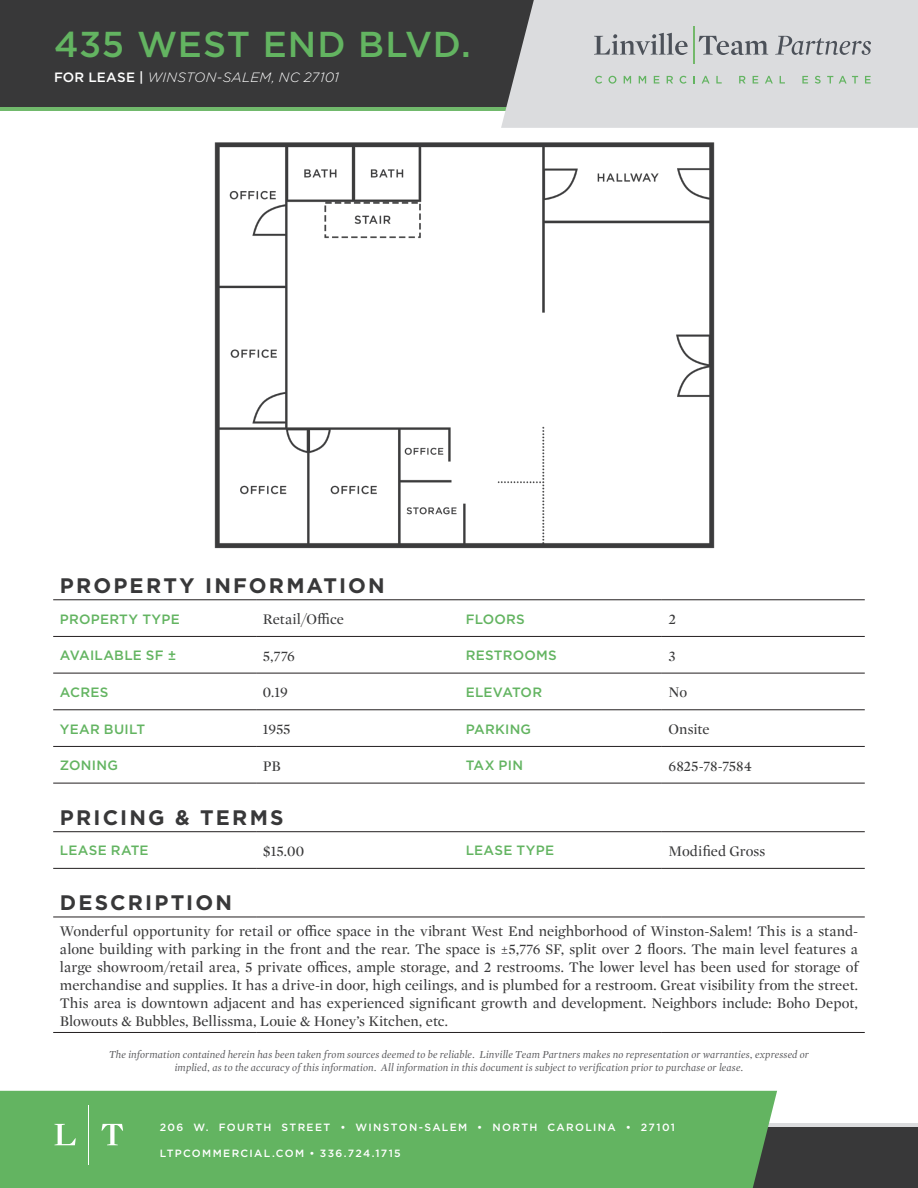
<style>
.page{position:relative;width:918px;height:1188px;background:#fff}
.page>*{position:absolute;margin:0;border:0;box-sizing:border-box;transform-origin:0 0}
.t1{font:500 36px "Gotham";letter-spacing:.02em;color:#63b461}
.t2{font:700 21px "Gotham";letter-spacing:.105em;color:#383839}
.t3{font:15px/18px "Mercury Display";letter-spacing:-.005em;color:#383839;text-align:justify}
.t4{font:15px "Mercury Display";letter-spacing:.015em;color:#383839}
.t5{font:500 13.5px "Gotham";letter-spacing:.02em;color:#63b461}
.t6{font:italic 300 13.5px "Gotham";letter-spacing:.02em;color:#fff}
.t7{font:italic 10.95px/13.5px "Mercury Display";letter-spacing:.015em;color:#5f5f62;text-align:center}
.t8{font:500 10.5px "Gotham";letter-spacing:.125em;color:#fff}
.s1{font-weight:500;font-style:normal}
</style>
<div class="page">
<div style="left:0;top:1123px;width:918px;height:65px;background:#383839"></div>
<div style="left:0;top:0;width:918px;height:110px;background:#383839"></div>
<hr style="left:0;top:107px;width:918px;height:3px;background:#71b96c">
<div style="left:501px;top:0;width:417px;height:128px;background:#dbdcde"></div>
<svg style="left:594px;top:33px;width:94px;height:22px;background:#b1b3b7"></svg>
<hr style="left:693px;top:26px;width:1px;height:38px;background:#73b86a">
<svg style="left:699px;top:36px;width:69px;height:19px"></svg>
<svg style="left:775px;top:36px;width:96px;height:19px;background:#b5b7ba"></svg>
<svg style="left:595px;top:76px;width:7px;height:8px"></svg>
<svg style="left:608px;top:76px;width:8px;height:8px"></svg>
<svg style="left:624px;top:76px;width:7px;height:8px"></svg>
<svg style="left:639px;top:76px;width:7px;height:8px"></svg>
<svg style="left:654px;top:76px;width:5px;height:8px"></svg>
<svg style="left:667px;top:76px;width:6px;height:8px"></svg>
<svg style="left:680px;top:76px;width:7px;height:8px"></svg>
<svg style="left:693px;top:76px;width:2px;height:8px"></svg>
<svg style="left:702px;top:76px;width:8px;height:8px"></svg>
<svg style="left:716px;top:76px;width:6px;height:8px"></svg>
<svg style="left:739px;top:76px;width:7px;height:8px"></svg>
<svg style="left:753px;top:76px;width:5px;height:8px"></svg>
<svg style="left:765px;top:76px;width:8px;height:8px"></svg>
<svg style="left:780px;top:76px;width:5px;height:8px"></svg>
<svg style="left:802px;top:76px;width:6px;height:8px"></svg>
<svg style="left:815px;top:76px;width:6px;height:8px"></svg>
<svg style="left:827px;top:76px;width:6px;height:8px"></svg>
<svg style="left:839px;top:76px;width:19px;height:8px"></svg>
<svg style="left:865px;top:76px;width:6px;height:8px"></svg>
<hr style="left:0;top:1123px;width:918px;height:3px;background:#dbdcde">
<div style="left:0;top:1091px;width:777px;height:97px;background:#63b461"></div>
<svg style="left:54px;top:1124px;width:22px;height:21px"></svg>
<hr style="left:88px;top:1105px;width:1px;height:59px;background:#fff">
<svg style="left:102px;top:1124px;width:21px;height:21px"></svg>
<img style="left:214px;top:122px;width:532px;height:427px">
<hr style="left:53px;top:636px;width:203px;height:1px;background:#231f20">
<hr style="left:256px;top:636px;width:203px;height:1px;background:#231f20">
<hr style="left:459px;top:636px;width:203px;height:1px;background:#231f20">
<hr style="left:662px;top:636px;width:203px;height:1px;background:#231f20">
<hr style="left:53px;top:673px;width:203px;height:1px;background:#231f20">
<hr style="left:256px;top:673px;width:203px;height:1px;background:#231f20">
<hr style="left:459px;top:673px;width:203px;height:1px;background:#231f20">
<hr style="left:662px;top:673px;width:203px;height:1px;background:#231f20">
<hr style="left:53px;top:746px;width:203px;height:1px;background:#231f20">
<hr style="left:256px;top:746px;width:203px;height:1px;background:#231f20">
<hr style="left:459px;top:746px;width:203px;height:1px;background:#231f20">
<hr style="left:662px;top:746px;width:203px;height:1px;background:#231f20">
<hr style="left:53px;top:783px;width:203px;height:1px;background:#231f20">
<hr style="left:256px;top:783px;width:203px;height:1px;background:#231f20">
<hr style="left:459px;top:783px;width:203px;height:1px;background:#231f20">
<hr style="left:662px;top:783px;width:203px;height:1px;background:#231f20">
<hr style="left:53px;top:868px;width:203px;height:1px;background:#231f20">
<hr style="left:256px;top:868px;width:203px;height:1px;background:#231f20">
<hr style="left:459px;top:868px;width:203px;height:1px;background:#231f20">
<hr style="left:662px;top:868px;width:203px;height:1px;background:#231f20">
<hr style="left:53px;top:917px;width:203px;height:1px;background:#231f20">
<hr style="left:256px;top:917px;width:203px;height:1px;background:#231f20">
<hr style="left:459px;top:917px;width:203px;height:1px;background:#231f20">
<hr style="left:662px;top:917px;width:203px;height:1px;background:#231f20">
<hr style="left:53px;top:1032px;width:203px;height:1px;background:#231f20">
<hr style="left:256px;top:1032px;width:203px;height:1px;background:#231f20">
<hr style="left:459px;top:1032px;width:203px;height:1px;background:#231f20">
<hr style="left:662px;top:1032px;width:203px;height:1px;background:#231f20">
<hr style="left:53px;top:599px;width:203px;height:1px;background:#231f20">
<hr style="left:256px;top:599px;width:203px;height:1px;background:#231f20">
<hr style="left:459px;top:599px;width:203px;height:1px;background:#231f20">
<hr style="left:662px;top:599px;width:203px;height:1px;background:#231f20">
<hr style="left:53px;top:709px;width:203px;height:1px;background:#231f20">
<hr style="left:256px;top:709px;width:203px;height:1px;background:#231f20">
<hr style="left:459px;top:709px;width:203px;height:1px;background:#231f20">
<hr style="left:662px;top:709px;width:203px;height:1px;background:#231f20">
<hr style="left:53px;top:831px;width:203px;height:1px;background:#231f20">
<hr style="left:256px;top:831px;width:203px;height:1px;background:#231f20">
<hr style="left:459px;top:831px;width:203px;height:1px;background:#231f20">
<hr style="left:662px;top:831px;width:203px;height:1px;background:#231f20">
<h1 class="t1" style="left:54px;top:20px;width:418px">435 WEST END BLVD.</h1>
<p class="t6" style="left:54px;top:68px;width:287px"><span class="s1">FOR LEASE |</span> WINSTON-SALEM, NC 27101</p>
<p class="t2" style="left:60px;top:572px;width:326px">PROPERTY INFORMATION</p>
<p class="t5" style="left:60px;top:610px;width:121px">PROPERTY TYPE</p>
<p class="t4" style="left:263px;top:609px;width:83px">Retail/Office</p>
<p class="t5" style="left:466px;top:610px;width:61px">FLOORS</p>
<p class="t3" style="left:669px;top:610px;width:9px">2</p>
<p class="t5" style="left:60px;top:647px;width:118px">AVAILABLE SF ±</p>
<p class="t3" style="left:263px;top:646px;width:34px">5,776</p>
<p class="t5" style="left:466px;top:647px;width:93px">RESTROOMS</p>
<p class="t3" style="left:669px;top:646px;width:9px">3</p>
<p class="t5" style="left:60px;top:683px;width:50px">ACRES</p>
<p class="t3" style="left:263px;top:683px;width:26px">0.19</p>
<p class="t5" style="left:466px;top:683px;width:78px">ELEVATOR</p>
<p class="t3" style="left:669px;top:683px;width:20px">No</p>
<p class="t5" style="left:60px;top:720px;width:87px">YEAR BUILT</p>
<p class="t3" style="left:263px;top:720px;width:29px">1955</p>
<p class="t5" style="left:466px;top:720px;width:67px">PARKING</p>
<p class="t3" style="left:669px;top:720px;width:43px">Onsite</p>
<p class="t5" style="left:60px;top:757px;width:60px">ZONING</p>
<p class="t3" style="left:263px;top:756px;width:19px">PB</p>
<p class="t5" style="left:466px;top:757px;width:59px">TAX PIN</p>
<p class="t3" style="left:669px;top:756px;width:85px">6825-78-7584</p>
<p class="t2" style="left:60px;top:804px;width:225px">PRICING &amp; TERMS</p>
<p class="t5" style="left:60px;top:842px;width:90px">LEASE RATE</p>
<p class="t3" style="left:263px;top:842px;width:43px">$15.00</p>
<p class="t5" style="left:466px;top:842px;width:90px">LEASE TYPE</p>
<p class="t3" style="left:669px;top:842px;width:98px">Modified Gross</p>
<p class="t2" style="left:60px;top:889px;width:174px">DESCRIPTION</p>
<p class="t3" style="left:60px;top:921px;width:800px">Wonderful opportunity for retail or office space in the vibrant West End neighborhood of Winston-Salem! This is a stand&shy;alone building with parking in the front and the rear. The space is ±5,776 SF, split over 2 floors. The main level features a large showroom/retail area, 5 private offices, ample storage, and 2 restrooms. The lower level has been used for storage of merchandise and supplies. It has a drive-in door, high ceilings, and is plumbed for a restroom. Great visibility from the street.<br>This area is downtown adjacent and has experienced significant growth and development. Neighbors include: Boho Depot, Blowouts &amp; Bubbles, Bellissma, Louie &amp; Honey’s Kitchen, etc.</p>
<p class="t7" style="left:109px;top:1047px;width:701px">The information contained herein has been taken from sources deemed to be reliable. Linville Team Partners makes no representation or warranties, expressed or implied, as to the accuracy of this information. All information in this document is subject to verification prior to purchase or lease.</p>
<p class="t8" style="left:160px;top:1120px;width:517px">206 W. FOURTH STREET • WINSTON-SALEM • NORTH CAROLINA • 27101</p>
<p class="t8" style="left:160px;top:1146px;width:243px">LTPCOMMERCIAL.COM • 336.724.1715</p>
</div>
